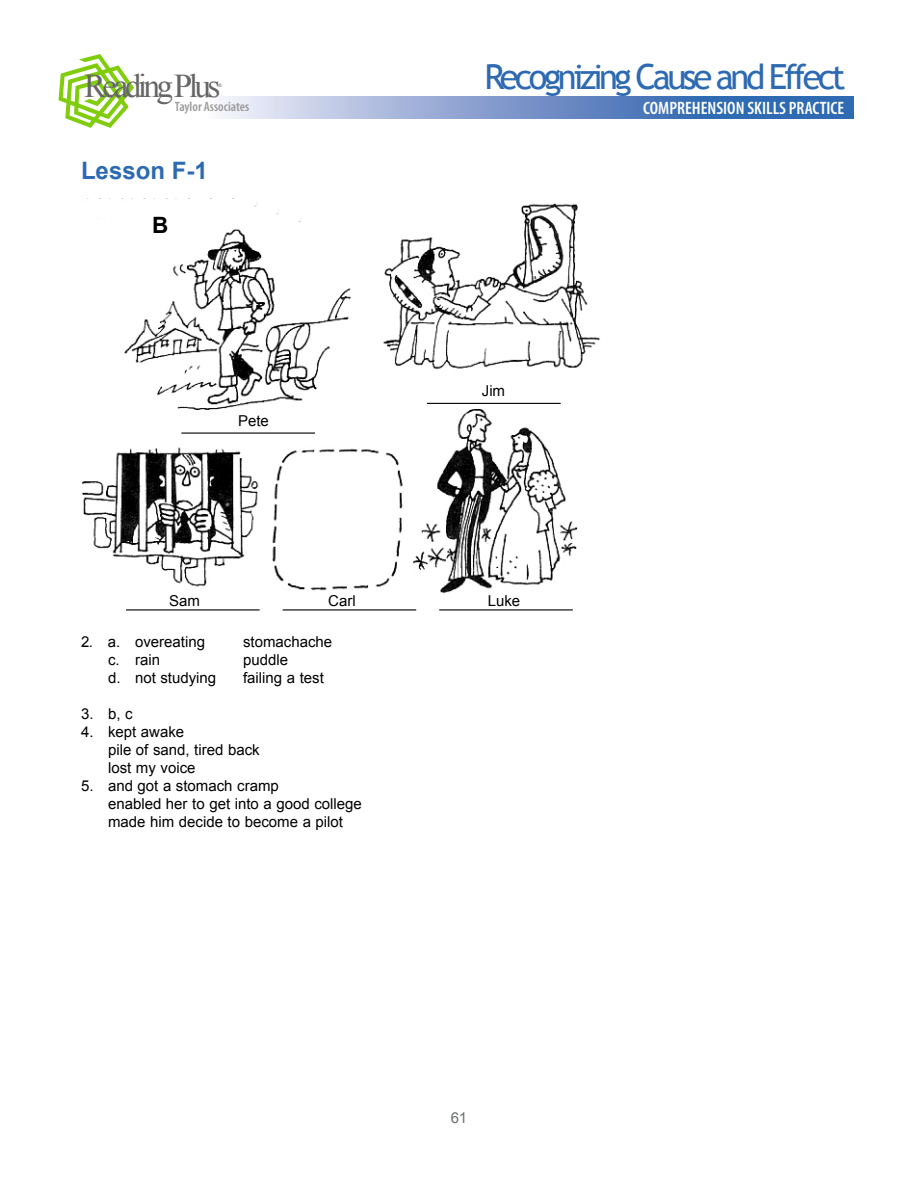
<style>
.page{position:relative;width:918px;height:1188px;background:#fff}
.page>*{position:absolute;margin:0;border:0;box-sizing:border-box;transform-origin:0 0}
.t1{font:34.65px "Trebuchet MS";letter-spacing:-.1em;color:#2d6ab2}
.t2{font:33.3px "Times New Roman";letter-spacing:-.11em;color:#666}
.t3{font:700 24px "Arial";color:#2d6ab2}
.t4{font:700 22.5px "Arial";color:#000}
.t5{font:600 condensed 18px "Myriad Pro";color:#fff}
.t6{font:15px/18px "Arial";color:#000}
.t7{font:15px "Arial";color:#6d6f71}
.t8{font:600 condensed 13.5px "Myriad Pro";color:#9a9a9a}
.t9{font:4.65px "Arial";color:#666}
</style>
<div class="page">
<svg style="left:220px;top:96px;width:633px;height:22px;background:#7a99cb"></svg>
<svg style="left:58px;top:54px;width:76px;height:74px"></svg>
<img style="left:82px;top:198px;width:518px;height:395px">
<hr style="left:181px;top:433px;width:134px;height:1px;background:#000">
<hr style="left:427px;top:403px;width:134px;height:1px;background:#000">
<hr style="left:126px;top:609px;width:134px;height:1px;background:#000">
<hr style="left:283px;top:609px;width:133px;height:1px;background:#000">
<hr style="left:439px;top:609px;width:134px;height:1px;background:#000">
<h1 class="t1" style="left:484px;top:56px;width:363px">Recognizing Cause and Effect</h1>
<h2 class="t2" style="left:84px;top:64px;width:138px">Reading Plus</h2>
<p class="t9" style="left:218px;top:83px;width:5px">®</p>
<p class="t8" style="left:175px;top:99px;width:76px">Taylor Associates</p>
<p class="t5" style="left:643px;top:97px;width:202px">COMPREHENSION SKILLS PRACTICE</p>
<h3 class="t3" style="left:81px;top:155px;width:128px">Lesson F-1</h3>
<h3 class="t4" style="left:152px;top:210px;width:18px">B</h3>
<p class="t6" style="left:238px;top:412px;width:32px">Pete</p>
<p class="t6" style="left:169px;top:592px;width:32px">Sam</p>
<p class="t6" style="left:328px;top:592px;width:29px">Carl</p>
<p class="t6" style="left:81px;top:633px;width:126px">2. a. overeating</p>
<p class="t6" style="left:243px;top:633px;width:91px">stomachache</p>
<p class="t6" style="left:108px;top:651px;width:54px">c. rain</p>
<p class="t6" style="left:243px;top:651px;width:47px">puddle</p>
<p class="t6" style="left:108px;top:669px;width:110px">d. not studying</p>
<p class="t6" style="left:243px;top:669px;width:82px">failing a test</p>
<p class="t6" style="left:81px;top:705px;width:53px">3. b, c</p>
<p class="t6" style="left:108px;top:723px;width:153px;text-indent:-27px">4. kept awake<br>pile of sand, tired back lost my voice</p>
<p class="t6" style="left:108px;top:777px;width:255px;text-indent:-27px">5. and got a stomach cramp<br>enabled her to get into a good college made him decide to become a pilot</p>
<p class="t6" style="left:482px;top:382px;width:25px">Jim</p>
<p class="t6" style="left:488px;top:592px;width:34px">Luke</p>
<p class="t7" style="left:451px;top:1108px;width:18px">61</p>
</div>
